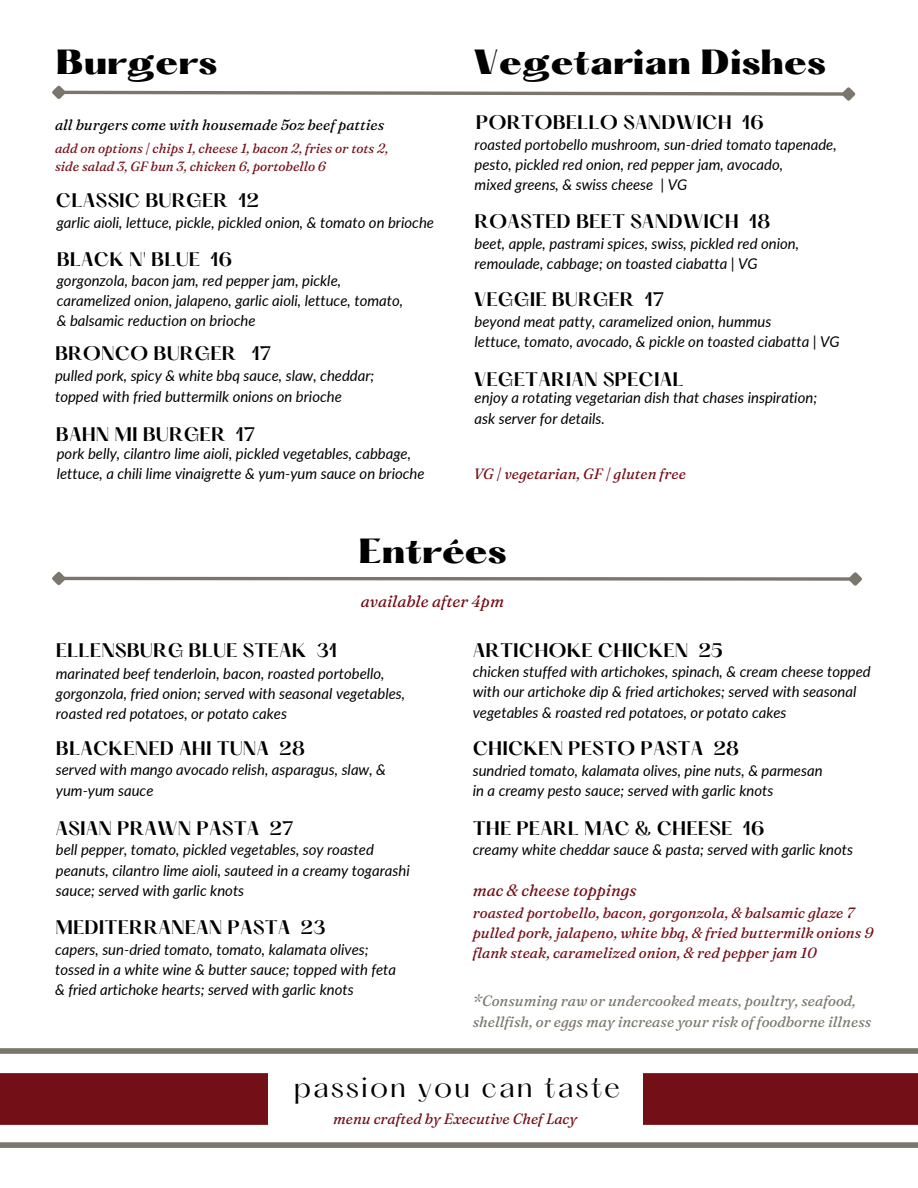
<style>
.page{position:relative;width:918px;height:1188px;background:#fff}
.page>*{position:absolute;margin:0;border:0;box-sizing:border-box;transform-origin:0 0}
.t1{font:900 30.6px "Hatton";color:#000}
.t2{font:27.75px "Hatton";letter-spacing:.065em;color:#000}
.t3{font:600 17.1px "Hatton";color:#000}
.t4{font:italic 16.5px "Fraunces 9 pt";color:#730f17}
.t5{font:italic 14.85px/20.2px "Lato";color:#000}
.t6{font:italic 14.85px/20.2px "Fraunces 9 pt";color:#730f17}
.t7{font:italic 14.85px/20.2px "Fraunces 9 pt";color:#7a766c}
.t8{font:italic 14.85px "Fraunces 9 pt";color:#000}
.t9{font:italic 13.5px/17.9px "Fraunces 9 pt";color:#730f17}
</style>
<div class="page">
<svg style="left:52px;top:85px;width:804px;height:16px"></svg>
<svg style="left:52px;top:571px;width:810px;height:15px"></svg>
<div style="left:0;top:1073px;width:918px;height:52px;background:#730f17"></div>
<div style="left:269px;top:1034px;width:374px;height:130px;background:#fff"></div>
<div style="left:0;top:1048px;width:918px;height:6px;background:#7a766c"></div>
<div style="left:0;top:1142px;width:918px;height:6px;background:#7a766c"></div>
<h1 class="t1" style="left:56px;top:47px;width:163px">Burgers</h1>
<p class="t8" style="left:55px;top:115px;width:331px">all burgers come with housemade 5oz beef patties</p>
<p class="t9" style="left:55px;top:139px;width:335px">add on options | chips 1, cheese 1, bacon 2, fries or tots 2, side salad 3, GF bun 3, chicken 6, portobello 6</p>
<p class="t3" style="left:56px;top:193px;width:205px">CLASSIC BURGER 12</p>
<p class="t5" style="left:57px;top:212px;width:379px">garlic aioli, lettuce, pickle, pickled onion, &amp; tomato on brioche</p>
<p class="t3" style="left:57px;top:251px;width:177px">BLACK N' BLUE 16</p>
<p class="t5" style="left:57px;top:270px;width:348px">gorgonzola, bacon jam, red pepper jam, pickle, caramelized onion, jalapeno, garlic aioli, lettuce, tomato, &amp; balsamic reduction on brioche</p>
<p class="t3" style="left:55px;top:346px;width:218px">BRONCO BURGER 17</p>
<p class="t5" style="left:55px;top:366px;width:321px">pulled pork, spicy &amp; white bbq sauce, slaw, cheddar; topped with fried buttermilk onions on brioche</p>
<p class="t3" style="left:56px;top:426px;width:201px">BAHN MI BURGER 17</p>
<p class="t5" style="left:57px;top:443px;width:369px">pork belly, cilantro lime aioli, pickled vegetables, cabbage, lettuce, a chili lime vinaigrette &amp; yum-yum sauce on brioche</p>
<h1 class="t1" style="left:473px;top:47px;width:355px">Vegetarian Dishes</h1>
<p class="t3" style="left:476px;top:115px;width:290px">PORTOBELLO SANDWICH 16</p>
<p class="t5" style="left:475px;top:134px;width:364px">roasted portobello mushroom, sun-dried tomato tapenade, pesto, pickled red onion, red pepper jam, avocado,<br>mixed greens, &amp; swiss cheese | VG</p>
<p class="t3" style="left:475px;top:214px;width:298px">ROASTED BEET SANDWICH 18</p>
<p class="t5" style="left:475px;top:233px;width:326px">beet, apple, pastrami spices, swiss, pickled red onion, remoulade, cabbage; on toasted ciabatta | VG</p>
<p class="t3" style="left:474px;top:292px;width:192px">VEGGIE BURGER 17</p>
<p class="t5" style="left:475px;top:311px;width:367px">beyond meat patty, caramelized onion, hummus<br>lettuce, tomato, avocado, &amp; pickle on toasted ciabatta | VG</p>
<p class="t3" style="left:474px;top:371px;width:212px">VEGETARIAN SPECIAL</p>
<p class="t5" style="left:475px;top:387px;width:344px">enjoy a rotating vegetarian dish that chases inspiration; ask server for details.</p>
<p class="t6" style="left:474px;top:464px;width:214px">VG | vegetarian, GF | gluten free</p>
<h1 class="t1" style="left:358px;top:537px;width:150px">Entrées</h1>
<p class="t3" style="left:56px;top:642px;width:283px">ELLENSBURG BLUE STEAK 31</p>
<p class="t4" style="left:361px;top:591px;width:145px">available after 4pm</p>
<p class="t3" style="left:473px;top:642px;width:252px">ARTICHOKE CHICKEN 25</p>
<p class="t5" style="left:56px;top:663px;width:351px">marinated beef tenderloin, bacon, roasted portobello, gorgonzola, fried onion; served with seasonal vegetables, roasted red potatoes, or potato cakes</p>
<p class="t5" style="left:473px;top:661px;width:400px">chicken stuffed with artichokes, spinach, &amp; cream cheese topped with our artichoke dip &amp; fried artichokes; served with seasonal vegetables &amp; roasted red potatoes, or potato cakes</p>
<p class="t3" style="left:56px;top:740px;width:251px">BLACKENED AHI TUNA 28</p>
<p class="t5" style="left:56px;top:760px;width:332px">served with mango avocado relish, asparagus, slaw, &amp; yum-yum sauce</p>
<p class="t3" style="left:56px;top:820px;width:240px">ASIAN PRAWN PASTA 27</p>
<p class="t5" style="left:56px;top:839px;width:355px">bell pepper, tomato, pickled vegetables, soy roasted peanuts, cilantro lime aioli, sauteed in a creamy togarashi sauce; served with garlic knots</p>
<p class="t3" style="left:56px;top:919px;width:271px">MEDITERRANEAN PASTA 23</p>
<p class="t5" style="left:55px;top:939px;width:343px">capers, sun-dried tomato, tomato, kalamata olives; tossed in a white wine &amp; butter sauce; topped with feta &amp; fried artichoke hearts; served with garlic knots</p>
<p class="t3" style="left:473px;top:740px;width:268px">CHICKEN PESTO PASTA 28</p>
<p class="t5" style="left:473px;top:760px;width:351px">sundried tomato, kalamata olives, pine nuts, &amp; parmesan in a creamy pesto sauce; served with garlic knots</p>
<p class="t3" style="left:473px;top:820px;width:294px">THE PEARL MAC &amp; CHEESE 16</p>
<p class="t5" style="left:473px;top:839px;width:382px">creamy white cheddar sauce &amp; pasta; served with garlic knots</p>
<p class="t4" style="left:473px;top:880px;width:165px">mac &amp; cheese toppings</p>
<p class="t6" style="left:473px;top:902px;width:402px">roasted portobello, bacon, gorgonzola, &amp; balsamic glaze 7 pulled pork, jalapeno, white bbq, &amp; fried buttermilk onions 9 flank steak, caramelized onion, &amp; red pepper jam 10</p>
<p class="t7" style="left:473px;top:991px;width:400px">*Consuming raw or undercooked meats, poultry, seafood, shellfish, or eggs may increase your risk of foodborne illness</p>
<h2 class="t2" style="left:294px;top:1073px;width:328px">passion you can taste</h2>
<p class="t6" style="left:333px;top:1109px;width:245px">menu crafted by Executive Chef Lacy</p>
</div>
